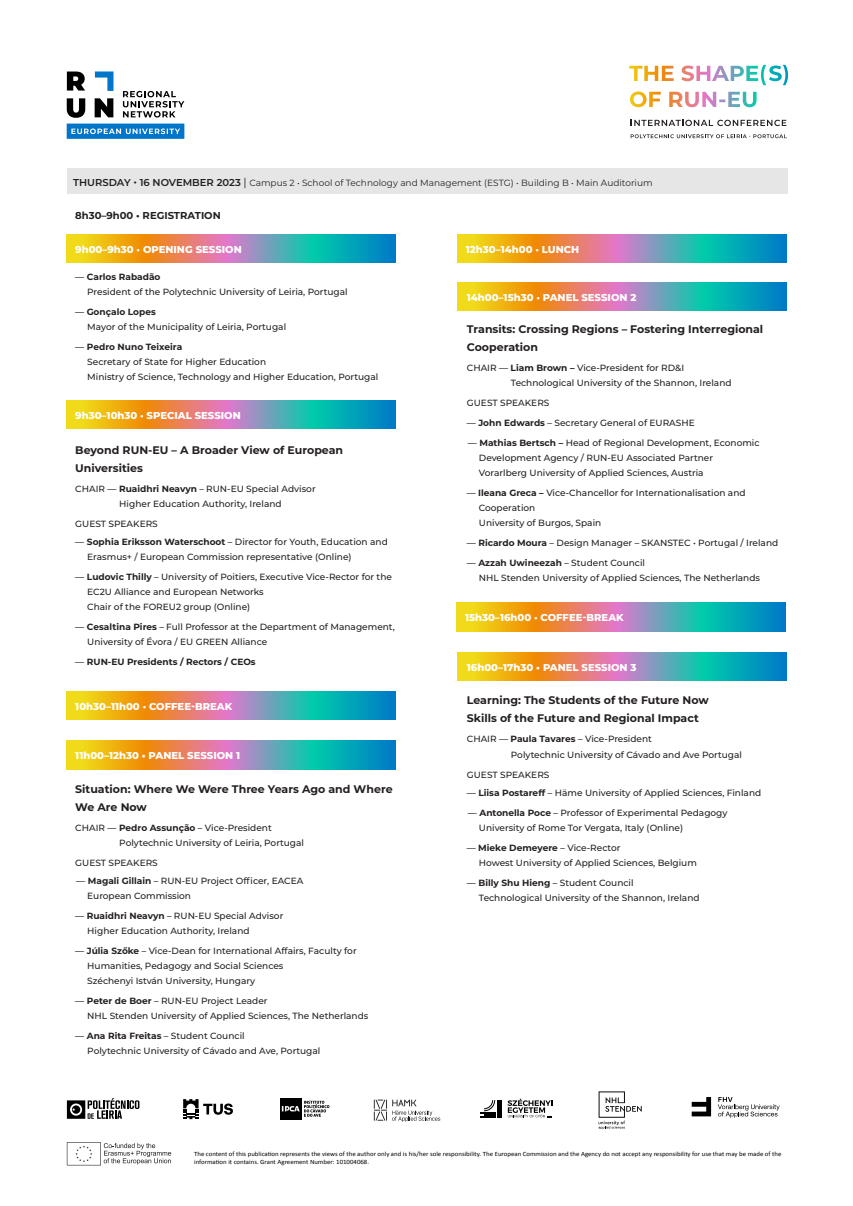
<style>
.page{position:relative;width:853px;height:1206px;background:#fff}
.page>*{position:absolute;margin:0;border:0;box-sizing:border-box;transform-origin:0 0}
.t1{font:700 11px/18px "Montserrat";color:#231f20}
.t2{font:800 10px "Montserrat";color:#fff}
.t3{font:700 10px "Montserrat";color:#231f20}
.t4{font:500 9px/15px "Montserrat";color:#231f20}
.t5{font:9px "Montserrat";color:#231f20}
.t6{font:700 9px "Montserrat";color:#231f20}
.t7{font:6.5px/7.8px "Calibri";color:#000;scale:1.05 1}
.s1{font-weight:600;font-size:10px}
.s2{font-size:11px}
.s3{font-weight:700}
.s4{font-weight:500}
</style>
<div class="page">
<svg style="left:67px;top:1142px;width:104px;height:23px"></svg>
<svg style="left:67px;top:1098px;width:72px;height:20px"></svg>
<div style="left:280px;top:1098px;width:21px;height:21px;background:#000"></div>
<svg style="left:282px;top:1100px;width:47px;height:16px"></svg>
<svg style="left:480px;top:1100px;width:21px;height:17px"></svg>
<svg style="left:507px;top:1098px;width:45px;height:19px"></svg>
<svg style="left:598px;top:1091px;width:43px;height:38px"></svg>
<svg style="left:691px;top:1097px;width:20px;height:19px"></svg>
<svg style="left:718px;top:1097px;width:61px;height:20px"></svg>
<svg style="left:183px;top:1099px;width:50px;height:20px"></svg>
<div style="left:67px;top:169px;width:720px;height:25px;background:#e6e6e6"></div>
<svg style="left:67px;top:235px;width:329px;height:28px;background:#909e7d"></svg>
<svg style="left:457px;top:283px;width:329px;height:28px;background:#919f7c"></svg>
<svg style="left:67px;top:400px;width:329px;height:28px;background:#909e7d"></svg>
<svg style="left:457px;top:653px;width:329px;height:28px;background:#919f7c"></svg>
<svg style="left:67px;top:692px;width:329px;height:28px;background:#909e7d"></svg>
<svg style="left:456px;top:603px;width:329px;height:28px;background:#919f7c"></svg>
<svg style="left:67px;top:741px;width:329px;height:28px;background:#909e7d"></svg>
<svg style="left:457px;top:235px;width:329px;height:28px;background:#919f7c"></svg>
<svg style="left:374px;top:1099px;width:66px;height:22px"></svg>
<svg style="left:67px;top:124px;width:117px;height:15px;background:#2689d1"></svg>
<svg style="left:67px;top:71px;width:18px;height:20px"></svg>
<svg style="left:67px;top:98px;width:18px;height:20px"></svg>
<svg style="left:95px;top:98px;width:18px;height:19px"></svg>
<svg style="left:95px;top:71px;width:18px;height:20px"></svg>
<svg style="left:123px;top:91px;width:61px;height:26px"></svg>
<svg style="left:630px;top:120px;width:156px;height:6px"></svg>
<svg style="left:630px;top:134px;width:156px;height:4px"></svg>
<img style="left:629px;top:65px;width:158px;height:42px">
<p class="t5" style="left:73px;top:177px;width:581px"><span class="s1">THURSDAY • 16 NOVEMBER 2023</span> <span class="s2">|</span> Campus 2 • School of Technology and Management (ESTG) • Building B • Main Auditorium</p>
<p class="t3" style="left:75px;top:208px;width:147px">8h30–9h00 • REGISTRATION</p>
<p class="t2" style="left:75px;top:242px;width:168px">9h00–9h30 <span class="s3">•</span> OPENING SESSION</p>
<p class="t2" style="left:466px;top:242px;width:115px">12h30–14h00 <span class="s3">•</span> LUNCH</p>
<p class="t4" style="left:87px;top:269px;width:262px;text-indent:-12px">— <span class="s3">Carlos Rabadão<br></span>President of the Polytechnic University of Leiria, Portugal</p>
<p class="t4" style="left:87px;top:304px;width:200px;text-indent:-12px">— <span class="s3">Gonçalo Lopes<br></span>Mayor of the Municipality of Leiria, Portugal</p>
<p class="t4" style="left:87px;top:339px;width:292px;text-indent:-12px">— <span class="s3">Pedro Nuno Teixeira<br></span>Secretary of State for Higher Education<br>Ministry of Science, Technology and Higher Education, Portugal</p>
<p class="t2" style="left:75px;top:408px;width:167px">9h30–10h30 <span class="s3">•</span> SPECIAL SESSION</p>
<p class="t1" style="left:75px;top:440px;width:269px">Beyond RUN-EU – A Broader View of European<br>Universities</p>
<p class="t4" style="left:119px;top:480px;width:198px;text-indent:-44px">CHAIR — <span class="s3">Ruaidhri Neavyn</span> – RUN-EU Special Advisor<br>Higher Education Authority, Ireland</p>
<p class="t4" style="left:75px;top:515px;width:84px">GUEST SPEAKERS</p>
<p class="t4" style="left:87px;top:533px;width:302px;text-indent:-12px">— <span class="s3">Sophia Eriksson Waterschoot</span> – Director for Youth, Education and<br>Erasmus+ / European Commission representative (Online)</p>
<p class="t4" style="left:87px;top:568px;width:306px;text-indent:-12px">— <span class="s3">Ludovic Thilly</span> – University of Poitiers, Executive Vice-Rector for the<br>EC2U Alliance and European Networks<br>Chair of the FOREU2 group (Online)</p>
<p class="t4" style="left:87px;top:618px;width:309px;text-indent:-12px">— <span class="s3">Cesaltina Pires</span> – Full Professor at the Department of Management,<br>University of Évora / EU GREEN Alliance</p>
<p class="t6" style="left:75px;top:655px;width:182px"><span class="s4">—</span> RUN-EU Presidents / Rectors / CEOs</p>
<p class="t2" style="left:75px;top:699px;width:158px">10h30–11h00 <span class="s3">•</span> COFFEE-BREAK</p>
<p class="t2" style="left:75px;top:748px;width:166px">11h00–12h30 • PANEL SESSION 1</p>
<p class="t1" style="left:75px;top:779px;width:319px">Situation: Where We Were Three Years Ago and Where<br>We Are Now</p>
<p class="t4" style="left:119px;top:819px;width:186px;text-indent:-44px">CHAIR — <span class="s3">Pedro Assunção</span> – Vice-President<br>Polytechnic University of Leiria, Portugal</p>
<p class="t4" style="left:75px;top:854px;width:84px">GUEST SPEAKERS</p>
<p class="t4" style="left:87px;top:872px;width:217px;text-indent:-11px">— <span class="s3">Magali Gillain</span> – RUN-EU Project Officer, EACEA<br>European Commission</p>
<p class="t4" style="left:87px;top:907px;width:197px;text-indent:-12px">— <span class="s3">Ruaidhri Neavyn</span> – RUN-EU Special Advisor<br>Higher Education Authority, Ireland</p>
<p class="t4" style="left:87px;top:942px;width:271px;text-indent:-12px">— <span class="s3">Júlia Szőke</span> – Vice-Dean for International Affairs, Faculty for<br>Humanities, Pedagogy and Social Sciences<br>Széchenyi István University, Hungary</p>
<p class="t4" style="left:87px;top:992px;width:282px;text-indent:-12px">— <span class="s3">Peter de Boer</span> – RUN-EU Project Leader<br>NHL Stenden University of Applied Sciences, The Netherlands</p>
<p class="t4" style="left:87px;top:1027px;width:234px;text-indent:-12px">— <span class="s3">Ana Rita Freitas</span> – Student Council<br>Polytechnic University of Cávado and Ave, Portugal</p>
<p class="t2" style="left:467px;top:290px;width:171px">14h00–15h30 <span class="s3">•</span> PANEL SESSION 2</p>
<p class="t1" style="left:467px;top:319px;width:298px">Transits: Crossing Regions – Fostering Interregional<br>Cooperation</p>
<p class="t4" style="left:511px;top:360px;width:222px;text-indent:-44px">CHAIR — <span class="s3">Liam Brown –</span> Vice-President for RD&amp;I<br>Technological University of the Shannon, Ireland</p>
<p class="t4" style="left:467px;top:395px;width:84px">GUEST SPEAKERS</p>
<p class="t4" style="left:467px;top:415px;width:229px">— <span class="s3">John Edwards</span> – Secretary General of EURASHE</p>
<p class="t4" style="left:479px;top:435px;width:282px;text-indent:-11px">— <span class="s3">Mathias Bertsch –</span> Head of Regional Development, Economic<br>Development Agency / RUN-EU Associated Partner<br>Vorarlberg University of Applied Sciences, Austria</p>
<p class="t4" style="left:479px;top:485px;width:268px;text-indent:-12px">— <span class="s3">Ileana Greca –</span> Vice-Chancellor for Internationalisation and<br>Cooperation<br>University of Burgos, Spain</p>
<p class="t4" style="left:467px;top:535px;width:313px">— <span class="s3">Ricardo Moura</span> – Design Manager – SKANSTEC • Portugal / Ireland</p>
<p class="t4" style="left:479px;top:555px;width:282px;text-indent:-12px">— <span class="s3">Azzah Uwineezah</span> – Student Council<br>NHL Stenden University of Applied Sciences, The Netherlands</p>
<p class="t2" style="left:465px;top:610px;width:160px">15h30–16h00 <span class="s3">•</span> COFFEE-BREAK</p>
<p class="t2" style="left:467px;top:660px;width:171px">16h00–17h30 • PANEL SESSION 3</p>
<p class="t1" style="left:467px;top:691px;width:243px">Learning: The Students of the Future Now<br>Skills of the Future and Regional Impact</p>
<p class="t4" style="left:511px;top:731px;width:232px;text-indent:-44px">CHAIR — <span class="s3">Paula Tavares</span> – Vice-President<br>Polytechnic University of Cávado and Ave Portugal</p>
<p class="t4" style="left:467px;top:766px;width:84px">GUEST SPEAKERS</p>
<p class="t4" style="left:467px;top:784px;width:296px">— <span class="s3">Liisa Postareff</span> – Häme University of Applied Sciences, Finland</p>
<p class="t4" style="left:479px;top:804px;width:250px;text-indent:-11px">— <span class="s3">Antonella Poce</span> – Professor of Experimental Pedagogy<br>University of Rome Tor Vergata, Italy (Online)</p>
<p class="t4" style="left:479px;top:839px;width:219px;text-indent:-12px">— <span class="s3">Mieke Demeyere</span> – Vice-Rector<br>Howest University of Applied Sciences, Belgium</p>
<p class="t4" style="left:479px;top:874px;width:222px;text-indent:-12px">— <span class="s3">Billy Shu Hieng</span> – Student Council<br>Technological University of the Shannon, Ireland</p>
<p class="t7" style="left:194px;top:1149px;width:560px">The content of this publication represents the views of the author only and is his/her sole responsibility. The European Commission and the Agency do not accept any responsibility for use that may be made of the information it contains. Grant Agreement Number: 101004068.</p>
</div>
